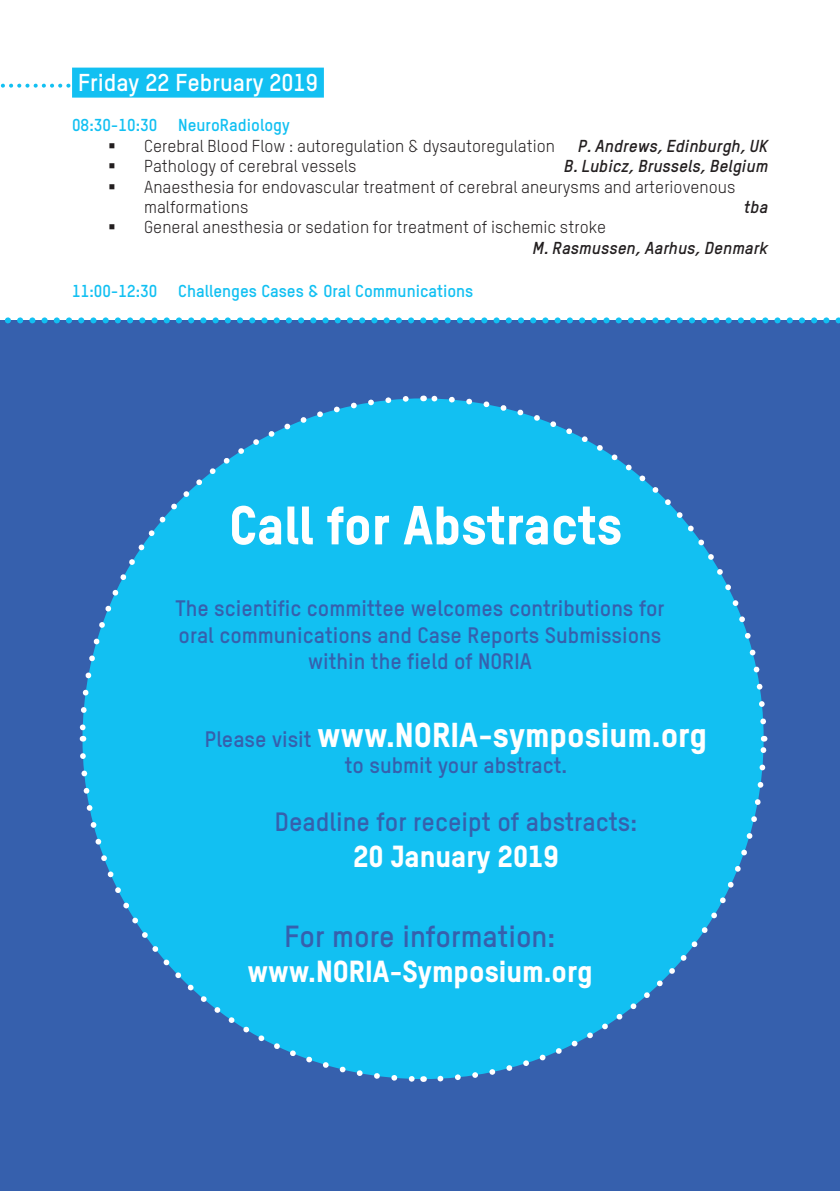
<style>
.page{position:relative;width:840px;height:1191px;background:#fff}
.page>*{position:absolute;margin:0;border:0;box-sizing:border-box;transform-origin:0 0}
.Datum{font:800 54px "TSTARPRO";color:#fff}
.t1{font:800 34px "TSTARPRO";color:#fff}
.t2{font:800 30px "TSTARPRO";color:#fff}
.t3{font:700 30px "TSTARPRO";color:#3660ad}
.t4{font:700 26px "TSTARPRO";color:#3660ad}
.Datum-2{font:700 24px "TSTARPRO";color:#fff}
.t5{font:700 22px "TSTARPRO";color:#3660ad}
.List_Paragraph{font:17px/20.4px "TSTARPRO";color:#231f20}
.uur{font:700 17px "TSTARPRO";color:#12c0f2}
.List_Paragraph-2{font:italic 700 17px "TSTARPRO";color:#231f20}
.s1{font-weight:700;font-style:italic}
.s2{font-weight:700;font-size:22px;color:#3660ad}
</style>
<div class="page">
<svg style="left:0;top:84px;width:71px;height:4px"></svg>
<div style="left:0;top:320px;width:839px;height:871px;background:#3660ad"></div>
<svg style="left:5px;top:317px;width:835px;height:6px"></svg>
<div style="left:82px;top:398px;width:681px;height:681px;background:#12c0f2;border-radius:50%"></div>
<svg style="left:434px;top:741px;width:333px;height:341px"></svg>
<svg style="left:425px;top:395px;width:341px;height:332px"></svg>
<svg style="left:79px;top:396px;width:332px;height:340px"></svg>
<svg style="left:80px;top:750px;width:335px;height:332px"></svg>
<div style="left:72px;top:68px;width:252px;height:30px;background:#12c0f2"></div>
<hr style="left:353px;top:870px;width:205px;height:2px;background:#12c0f2">
<p class="Datum-2" style="left:78px;top:66px;width:241px">Friday 22 February 2019</p>
<p class="uur" style="left:72px;top:114px;width:219px">08:30-10:30 NeuroRadiology</p>
<p class="List_Paragraph" style="left:108px;top:135px;width:448px">▪ Cerebral Blood Flow : autoregulation &amp; dysautoregulation</p>
<p class="List_Paragraph-2" style="left:577px;top:135px;width:191px">P. Andrews, Edinburgh, UK</p>
<p class="List_Paragraph" style="left:108px;top:155px;width:250px">▪ Pathology of cerebral vessels</p>
<p class="List_Paragraph-2" style="left:563px;top:155px;width:205px">B. Lubicz, Brussels, Belgium</p>
<p class="List_Paragraph" style="left:108px;top:176px;width:628px">▪ Anaesthesia for endovascular treatment of cerebral aneurysms and arteriovenous</p>
<p class="List_Paragraph" style="left:144px;top:196px;width:106px">malformations</p>
<p class="List_Paragraph-2" style="left:743px;top:196px;width:25px">tba</p>
<p class="List_Paragraph" style="left:532px;top:216px;width:237px;text-indent:-424px">▪ General anesthesia or sedation for treatment of ischemic stroke<br><span class="s1">M. Rasmussen, Aarhus, Denmark</span></p>
<p class="uur" style="left:72px;top:279px;width:402px">11:00-12:30 Challenges Cases &amp; Oral Communications</p>
<p class="Datum" style="left:229px;top:488px;width:394px">Call for Abstracts</p>
<p class="t5" style="left:175px;top:593px;width:490px">The scientific committee welcomes contributions for</p>
<p class="t5" style="left:178px;top:620px;width:484px">oral communications and Case Reports Submissions</p>
<p class="t5" style="left:308px;top:646px;width:225px">within the field of NORIA</p>
<p class="t1" style="left:205px;top:711px;width:503px"><span class="s2">Please visit</span> www.NORIA-symposium.org</p>
<p class="t5" style="left:344px;top:750px;width:224px">to submit your abstract.</p>
<p class="t4" style="left:275px;top:804px;width:363px">Deadline for receipt of abstracts:</p>
<p class="t2" style="left:353px;top:835px;width:207px">20 January 2019</p>
<p class="t3" style="left:284px;top:915px;width:272px">For more information:</p>
<p class="t2" style="left:247px;top:950px;width:346px">www.NORIA-Symposium.org</p>
</div>
